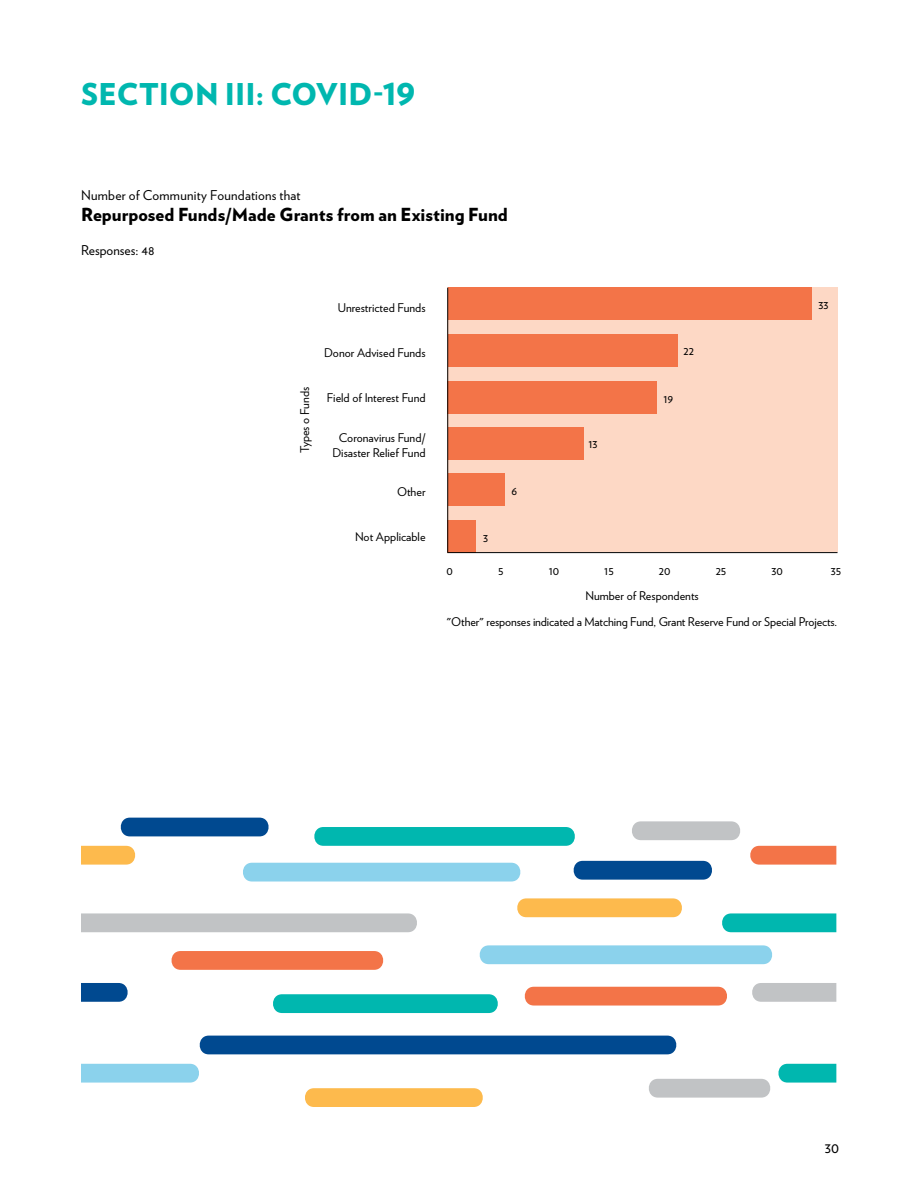
<style>
.page{position:relative;width:918px;height:1188px;background:#fff}
.page>*{position:absolute;margin:0;border:0;box-sizing:border-box;transform-origin:0 0}
.t1{font:900 30px "Verlag";letter-spacing:.005em;color:#00b7af}
.t2{font:900 18px "Verlag";color:#000}
.t3{font:15px "Verlag";color:#000}
.t4{font:13.5px "Verlag";letter-spacing:.015em;color:#000}
.t5{font:12px/15px "Verlag";color:#000;text-align:center}
</style>
<div class="page">
<div style="left:447px;top:288px;width:391px;height:264px;background:#fdd8c5"></div>
<div style="left:448px;top:427px;width:135px;height:33px;background:#f37448"></div>
<div style="left:448px;top:474px;width:57px;height:32px;background:#f37448"></div>
<div style="left:448px;top:520px;width:28px;height:32px;background:#f37448"></div>
<div style="left:447px;top:382px;width:210px;height:32px;background:#f37448"></div>
<div style="left:448px;top:334px;width:230px;height:32px;background:#f37448"></div>
<div style="left:448px;top:288px;width:364px;height:32px;background:#f37448"></div>
<hr style="left:447px;top:552px;width:391px;height:1px;background:#000">
<hr style="left:447px;top:288px;width:1px;height:264px;background:#000">
<svg style="left:722px;top:913px;width:114px;height:19px"></svg>
<div style="left:81px;top:913px;width:336px;height:19px;background:#c1c3c5"></div>
<div style="left:199px;top:1036px;width:478px;height:18px;background:#004990"></div>
<svg style="left:517px;top:898px;width:165px;height:19px"></svg>
<svg style="left:524px;top:987px;width:203px;height:19px"></svg>
<svg style="left:171px;top:951px;width:213px;height:19px"></svg>
<div style="left:81px;top:1064px;width:118px;height:19px;background:#8bd2ec"></div>
<svg style="left:305px;top:1088px;width:178px;height:19px"></svg>
<svg style="left:752px;top:983px;width:84px;height:19px"></svg>
<svg style="left:750px;top:846px;width:86px;height:19px"></svg>
<div style="left:243px;top:863px;width:278px;height:19px;background:#8bd2ec"></div>
<svg style="left:479px;top:945px;width:294px;height:19px"></svg>
<svg style="left:273px;top:994px;width:225px;height:19px"></svg>
<svg style="left:649px;top:1064px;width:187px;height:34px"></svg>
<div style="left:120px;top:818px;width:149px;height:18px;background:#004990"></div>
<svg style="left:314px;top:827px;width:261px;height:19px"></svg>
<svg style="left:632px;top:821px;width:108px;height:19px"></svg>
<svg style="left:573px;top:861px;width:139px;height:19px"></svg>
<svg style="left:81px;top:983px;width:47px;height:19px"></svg>
<svg style="left:81px;top:846px;width:55px;height:19px"></svg>
<h1 class="t1" style="left:81px;top:69px;width:336px">SECTION III: COVID-19</h1>
<p class="t4" style="left:81px;top:185px;width:221px">Number of Community Foundations that</p>
<h2 class="t2" style="left:81px;top:199px;width:428px">Repurposed Funds/Made Grants from an Existing Fund</h2>
<p class="t4" style="left:81px;top:240px;width:75px">Responses: 48</p>
<p class="t5" style="left:297px;top:453px;width:68px;rotate:-90deg">Types o Funds</p>
<p class="t5" style="left:338px;top:299px;width:89px">Unrestricted Funds</p>
<p class="t5" style="left:324px;top:344px;width:103px">Donor Advised Funds</p>
<p class="t5" style="left:327px;top:389px;width:100px">Field of Interest Fund</p>
<p class="t5" style="left:333px;top:430px;width:94px">Coronavirus Fund/<br>Disaster Relief Fund</p>
<p class="t5" style="left:397px;top:484px;width:30px">Other</p>
<p class="t5" style="left:355px;top:529px;width:72px">Not Applicable</p>
<p class="t5" style="left:483px;top:529px;width:7px">3</p>
<p class="t5" style="left:511px;top:483px;width:7px">6</p>
<p class="t5" style="left:589px;top:436px;width:11px">13</p>
<p class="t5" style="left:684px;top:343px;width:12px">22</p>
<p class="t5" style="left:663px;top:390px;width:11px">19</p>
<p class="t5" style="left:818px;top:297px;width:12px">33</p>
<p class="t5" style="left:447px;top:563px;width:8px">0</p>
<p class="t5" style="left:498px;top:563px;width:7px">5</p>
<p class="t5" style="left:549px;top:563px;width:12px">10</p>
<p class="t5" style="left:604px;top:563px;width:11px">15</p>
<p class="t5" style="left:659px;top:563px;width:13px">20</p>
<p class="t5" style="left:716px;top:563px;width:12px">25</p>
<p class="t5" style="left:772px;top:563px;width:13px">30</p>
<p class="t5" style="left:831px;top:563px;width:12px">35</p>
<p class="t5" style="left:586px;top:588px;width:115px">Number of Respondents</p>
<p class="t5" style="left:447px;top:613px;width:392px">"Other" responses indicated a Matching Fund, Grant Reserve Fund or Special Projects.</p>
<p class="t3" style="left:825px;top:1136px;width:16px">30</p>
</div>
